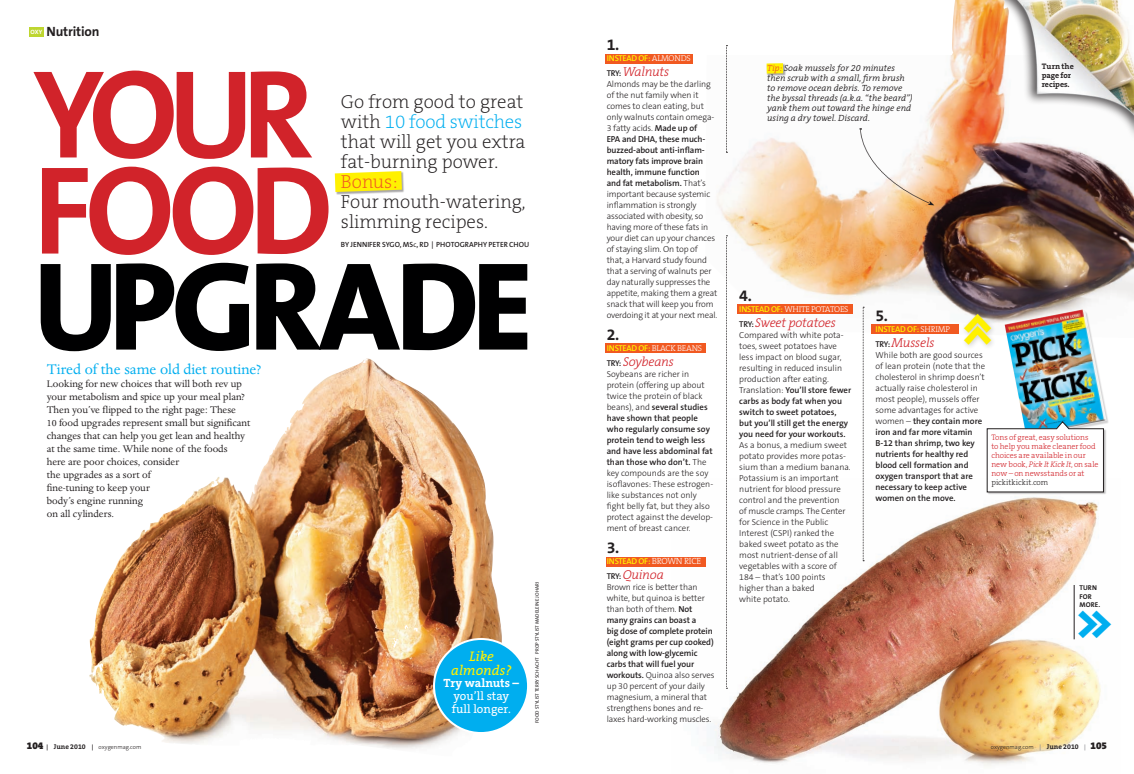
<style>
.page{position:relative;width:1134px;height:774px;background:#fff}
.page>*{position:absolute;margin:0;border:0;box-sizing:border-box;transform-origin:0 0}
.t1{font:700 126.7px/96.1px "The Sans B7";letter-spacing:-.075em;color:#d1232a}
.t2{font:800 45.6px "The Sans B8";color:#00aeef}
.t3{font:800 45px "The Sans B8";color:#fff101}
.t4{font:200 18.9px/20px "The Serif B2";color:#231f20}
.t5{font:16px "Dante";color:#00aeef}
.Bodycopy{font:700 16px "The Sans B7";color:#231f20}
.t6{font:italic 14px/13px "The Serif B5 Plain";color:#fff101;text-align:center}
.t7{font:700 13.5px "The Sans B7";letter-spacing:-.015em;color:#231f20}
.Bodycopy-2{font:italic 300 13px "The Serif B3";letter-spacing:-.015em;color:#d1232a}
.t8{font:12px/13px "The Serif B5 Plain";color:#fff;text-align:center}
.t9{font:11px/13px "Dante";color:#231f20}
.t10{font:italic 300 9px/10px "The Serif B4";color:#231f20}
.t11{font:300 8.8px/11px "The Sans B3";letter-spacing:-.01em;color:#231f20}
.t12{font:600 8.8px/11px "The Sans B6";color:#231f20}
.Bodycopy-3{font:600 8.5px "The Sans B6";letter-spacing:-.025em;color:#fff101}
.Bodycopy-4{font:300 8.5px "The Serif B3";letter-spacing:-.025em;color:#fff}
.Bodycopy-5{font:300 8px/9px "The Serif B3";letter-spacing:-.01em;color:#d1232a}
.Bodycopy-6{font:700 8px/9px "The Serif B7";color:#231f20}
.Dek2{font:600 7.5px "The Sans B6";color:#231f20}
.Photo_caption{font:700 7px/8.5px "The Sans B7";letter-spacing:.01em;color:#231f20}
.t13{font:700 6.2px "The Sans B7";color:#fff}
.t14{font:300 6px "The Sans B3";color:#231f20}
.Credit{font:5px "The Sans B5 Plain";color:#231f20}
.s1{font-family:"The Sans B8";font-weight:800;color:#000001}
.s2{font-family:"The Serif B3";font-weight:300;color:#fff}
.s3{font-family:"The Sans B6";font-weight:600;font-style:normal;font-size:8.5px;color:#231f20}
.s4{font-family:"The Sans B6";font-weight:600}
.s5{font-family:"The Serif B3";font-weight:300;font-size:9px;color:#fff}
.s6{color:#f15921}
.s7{color:#00aeef}
.s8{font-size:5.2px}
.s9{font-family:"The Sans B6";font-weight:600;color:#fff101}
.s10{font-family:"The Sans B3";font-weight:300}
.s11{font-style:italic}
.s12{color:#231f20}
.s13{font-family:"The Serif B7";font-weight:700}
.s14{font-family:"The Serif B9";font-weight:900;font-size:10px}
.s15{font-family:"The Serif B7";font-weight:700;font-size:7px}
.s16{font-family:"The Serif B7";font-weight:700;color:#939598}
</style>
<div class="page">
<div style="left:29px;top:27px;width:15px;height:9px;background:#bed630"></div>
<img style="left:717px;top:55px;width:417px;height:283px">
<div style="left:872px;top:325px;width:87px;height:9px;background:#f15921"></div>
<div style="left:737px;top:304px;width:116px;height:9px;background:#f15921"></div>
<div style="left:605px;top:344px;width:100px;height:9px;background:#f15921"></div>
<img style="left:672px;top:479px;width:429px;height:287px">
<img style="left:367px;top:358px;width:135px;height:391px">
<img style="left:89px;top:358px;width:278px;height:387px">
<div style="left:434px;top:639px;width:94px;height:94px;background:#00aeef;border-radius:50%"></div>
<div style="left:433px;top:638px;width:96px;height:96px;border:2px solid #fff;border-radius:50%"></div>
<svg style="left:726px;top:236px;width:1px;height:453px"></svg>
<svg style="left:726px;top:45px;width:1px;height:108px"></svg>
<svg style="left:863px;top:307px;width:1px;height:254px"></svg>
<div style="left:767px;top:63px;width:19px;height:13px;background:#231f20;opacity:.4"></div>
<div style="left:767px;top:63px;width:16px;height:11px;background:#fff101"></div>
<div style="left:606px;top:54px;width:87px;height:9px;background:#f15921"></div>
<img style="left:984px;top:0;width:150px;height:143px">
<img style="left:1005px;top:309px;width:102px;height:115px">
<div style="left:987px;top:422px;width:119px;height:73px;background:#231f20;opacity:.3"></div>
<svg style="left:987px;top:421px;width:117px;height:71px"></svg>
<img style="left:951px;top:0;width:59px;height:74px">
<svg style="left:859px;top:129px;width:75px;height:76px"></svg>
<hr style="left:1074px;top:585px;width:1px;height:54px;background:#231f20">
<div style="left:961px;top:310px;width:35px;height:40px;background:#231f20;opacity:.2"></div>
<div style="left:335px;top:171px;width:70px;height:24px;background:#231f20;opacity:.4"></div>
<svg style="left:335px;top:171px;width:67px;height:21px"></svg>
<div style="left:606px;top:557px;width:99px;height:9px;background:#f15921"></div>
<p class="t13" style="left:31px;top:28px;width:13px">OXY</p>
<p class="t7" style="left:47px;top:24px;width:54px">Nutrition</p>
<p class="t1" style="left:33px;top:70px;width:502px">YOUR<br>FOOD<br><span class="s1">UPGRADE</span></p>
<p class="t5" style="left:47px;top:361px;width:216px">Tired of the same old diet routine?</p>
<p class="t9" style="left:47px;top:378px;width:205px">Looking for new choices that will both rev up your metabolism and spice up your meal plan?<br>Then you’ve flipped to the right page: These<br>10 food upgrades represent small but significant changes that can help you get lean and healthy</p>
<p class="t9" style="left:47px;top:443px;width:182px">at the same time. While none of the foods here are poor choices, consider<br>the upgrades as a sort of<br>fine-tuning to keep your<br>body’s engine running<br>on all cylinders.</p>
<p class="Bodycopy" style="left:607px;top:36px;width:14px">1.</p>
<p class="Bodycopy-3" style="left:607px;top:54px;width:86px">INSTEAD OF: <span class="s2">ALMONDS</span></p>
<p class="Bodycopy-2" style="left:607px;top:65px;width:64px"><span class="s3">TRY:</span> Walnuts</p>
<p class="t11" style="left:607px;top:79px;width:112px">Almonds may be the darling of the nut family when it comes to clean eating, but only walnuts contain omega-<br>3 fatty acids. <span class="s4">Made up of<br>EPA and DHA, these much&shy;buzzed-about anti-inflam&shy;matory fats improve brain health, immune function<br>and fat metabolism.</span> That’s important because systemic inflammation is strongly associated with obesity, so having more of these fats in your diet can up your chances of staying slim. On top of<br>that, a Harvard study found that a serving of walnuts per day naturally suppresses the appetite, making them a great snack that will keep you from overdoing it at your next meal.</p>
<p class="Bodycopy" style="left:607px;top:326px;width:14px">2.</p>
<p class="Bodycopy-3" style="left:607px;top:344px;width:97px">INSTEAD OF: <span class="s2">BLACK BEANS</span></p>
<p class="Bodycopy-2" style="left:607px;top:355px;width:69px"><span class="s3">TRY:</span> Soybeans</p>
<p class="t11" style="left:607px;top:369px;width:108px">Soybeans are richer in protein (offering up about twice the protein of black beans), and <span class="s4">several studies have shown that people who regularly consume soy protein tend to weigh less and have less abdominal fat than those who don’t.</span> The key compounds are the soy isoflavones: These estrogen&shy;like substances not only fight belly fat, but they also protect against the develop&shy;ment of breast cancer.</p>
<p class="Bodycopy" style="left:607px;top:539px;width:14px">3.</p>
<p class="Bodycopy-3" style="left:607px;top:557px;width:96px">INSTEAD OF: <span class="s5">BROWN RICE</span></p>
<p class="Bodycopy-2" style="left:607px;top:568px;width:59px"><span class="s3">TRY:</span> Quinoa</p>
<p class="t11" style="left:607px;top:582px;width:109px">Brown rice is better than white, but quinoa is better than both of them. <span class="s4">Not many grains can boast a<br>big dose of complete protein (eight grams per cup cooked) along with low-glycemic carbs that will fuel your workouts.</span> Quinoa also serves up 30 percent of your daily magnesium, a mineral that strengthens bones and re&shy;laxes hard-working muscles.</p>
<p class="Bodycopy-6" style="left:1042px;top:62px;width:34px">Turn the page for recipes.</p>
<p class="t10" style="left:767px;top:63px;width:147px"><span class="s6">Tip:</span> Soak mussels for 20 minutes then scrub with a small, firm brush to remove ocean debris. To remove the byssal threads (a.k.a. “the beard”) yank them out toward the hinge end using a dry towel. Discard.</p>
<p class="t4" style="left:341px;top:92px;width:186px">Go from good to great with <span class="s7">10 food switches </span>that will get you extra fat-burning power.</p>
<p class="t4" style="left:341px;top:172px;width:186px"><span class="s6">Bonus:<br></span>Four mouth-watering, slimming recipes.</p>
<p class="Dek2" style="left:341px;top:240px;width:190px">BY JENNIFER SYGO, MS<span class="s8">c</span>, RD | PHOTOGRAPHY PETER CHOU</p>
<p class="Bodycopy" style="left:739px;top:287px;width:14px">4.</p>
<p class="Bodycopy-4" style="left:739px;top:304px;width:111px"><span class="s9">INSTEAD OF:</span> WHITE POTATOES</p>
<p class="Bodycopy-2" style="left:739px;top:315px;width:98px"><span class="s3">TRY:</span> Sweet potatoes</p>
<p class="t11" style="left:739px;top:329px;width:113px">Compared with white pota&shy;toes, sweet potatoes have less impact on blood sugar, resulting in reduced insulin production after eating.<br>Translation: <span class="s4">You’ll store fewer carbs as body fat when you switch to sweet potatoes, but you’ll still get the energy you need for your workouts.<br></span>As a bonus, a medium sweet potato provides more potas&shy;sium than a medium banana.<br>Potassium is an important nutrient for blood pressure control and the prevention<br>of muscle cramps. The Center for Science in the Public<br>Interest (CSPI) ranked the baked sweet potato as the most nutrient-dense of all vegetables with a score of<br>184 – that’s 100 points higher than a baked<br>white potato.</p>
<p class="Bodycopy" style="left:876px;top:307px;width:14px">5.</p>
<p class="Bodycopy-3" style="left:876px;top:324px;width:76px">INSTEAD OF: <span class="s2">SHRIMP</span></p>
<p class="Bodycopy-2" style="left:876px;top:335px;width:60px"><span class="s3">TRY:</span> Mussels</p>
<p class="t12" style="left:876px;top:350px;width:111px"><span class="s10">While both are good sources of lean protein (note that the cholesterol in shrimp doesn’t actually raise cholesterol in most people), mussels offer some advantages for active women –</span> they contain more iron and far more vitamin<br>B-12 than shrimp, two key nutrients for healthy red blood cell formation and oxygen transport that are necessary to keep active women on the move.</p>
<p class="t3" style="left:952px;top:348px;width:38px;rotate:-90deg">&gt;&gt;</p>
<p class="Bodycopy-5" style="left:991px;top:433px;width:109px">Tons of great, easy solutions<br>to help you make cleaner food choices are available in our new book, <span class="s11">Pick It Kick It</span>, on sale now – on newsstands or at <span class="s12">pickitkickit.com</span></p>
<p class="Credit" style="left:534px;top:723px;width:143px;rotate:-90deg">FOOD STYLIST TERRY SCHACHT PROP STYLIST MADELEINE JOHARI</p>
<p class="Photo_caption" style="left:1079px;top:584px;width:22px">TURN<br>FOR<br>MORE.</p>
<p class="t2" style="left:1075px;top:598px;width:40px">&gt;&gt;</p>
<p class="t6" style="left:451px;top:651px;width:62px">Like almonds?</p>
<p class="t8" style="left:444px;top:677px;width:77px"><span class="s13">Try walnuts – </span>you’ll stay full longer.</p>
<p class="t14" style="left:27px;top:744px;width:116px"><span class="s14">104</span> <span class="s13">|</span> <span class="s15">June 2010</span> <span class="s13">|</span> oxygenmag.com</p>
<p class="t14" style="left:991px;top:744px;width:118px">oxygenmag.com <span class="s16">|</span> <span class="s15">June 2010</span> <span class="s16">|</span> <span class="s14">105</span></p>
</div>
